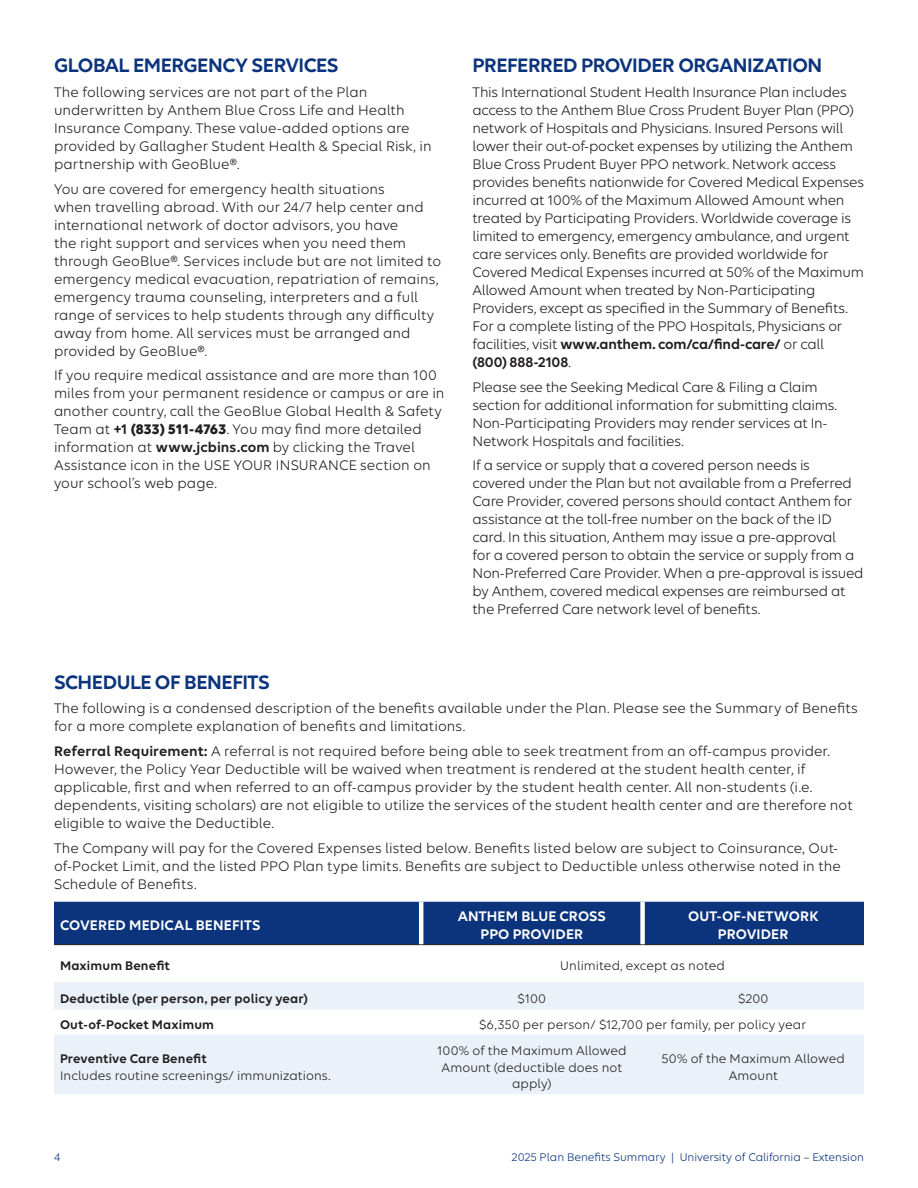
<style>
.page{position:relative;width:918px;height:1188px;background:#fff}
.page>*{position:absolute;margin:0;border:0;box-sizing:border-box;transform-origin:0 0}
.VP_Subhead{font:600 21px "Elevance Sans";letter-spacing:-.025em;color:#0b347d}
.VP_Body_Copy{font:15px/18px "Elevance Sans";letter-spacing:-.005em;color:#231f20}
.VP_Body_Copy-2{font:600 15px/18px "Elevance Sans";letter-spacing:.01em;color:#fff;text-align:center}
.VP_Body_Copy-3{font:13.5px/16.2px "Elevance Sans";letter-spacing:.01em;color:#231f20;text-align:center}
.VP_Body_Copy-4{font:600 13.5px "Elevance Sans";letter-spacing:.01em;color:#231f20}
.t1{font:12px "Elevance Sans";color:#0b347d}
.s1{font-weight:600}
.s2{font-weight:700}
</style>
<div class="page">
<div style="left:54px;top:902px;width:810px;height:42px;background:#0b347d"></div>
<svg style="left:54px;top:983px;width:810px;height:110px;fill:#eaf1f9"></svg>
<hr style="left:54px;top:944px;width:367px;height:1px;background:#231f20">
<hr style="left:421px;top:944px;width:222px;height:1px;background:#231f20">
<hr style="left:643px;top:944px;width:221px;height:1px;background:#231f20">
<hr style="left:419px;top:902px;width:4px;height:42px;background:#fff">
<div style="left:640px;top:902px;width:5px;height:42px;background:#fff"></div>
<hr style="left:54px;top:982px;width:367px;height:1px;background:#eaf1f9">
<hr style="left:421px;top:982px;width:222px;height:1px;background:#eaf1f9">
<hr style="left:643px;top:982px;width:221px;height:1px;background:#eaf1f9">
<hr style="left:54px;top:1009px;width:367px;height:1px;background:#eaf1f9">
<hr style="left:421px;top:1009px;width:222px;height:1px;background:#eaf1f9">
<hr style="left:643px;top:1009px;width:221px;height:1px;background:#eaf1f9">
<hr style="left:54px;top:1035px;width:367px;height:1px;background:#eaf1f9">
<hr style="left:421px;top:1035px;width:222px;height:1px;background:#eaf1f9">
<hr style="left:643px;top:1035px;width:221px;height:1px;background:#eaf1f9">
<hr style="left:54px;top:1093px;width:367px;height:1px;background:#eaf1f9">
<hr style="left:421px;top:1093px;width:222px;height:1px;background:#eaf1f9">
<hr style="left:643px;top:1093px;width:221px;height:1px;background:#eaf1f9">
<p class="VP_Subhead" style="left:54px;top:53px;width:286px">GLOBAL EMERGENCY SERVICES</p>
<p class="VP_Body_Copy" style="left:54px;top:82px;width:379px">The following services are not part of the Plan underwritten by Anthem Blue Cross Life and Health Insurance Company. These value-added options are provided by Gallagher Student Health &amp; Special Risk, in partnership with GeoBlue®.</p>
<p class="VP_Body_Copy" style="left:54px;top:179px;width:389px">You are covered for emergency health situations<br>when travelling abroad. With our 24/7 help center and international network of doctor advisors, you have<br>the right support and services when you need them through GeoBlue®. Services include but are not limited to emergency medical evacuation, repatriation of remains, emergency trauma counseling, interpreters and a full range of services to help students through any difficulty away from home. All services must be arranged and provided by GeoBlue®.</p>
<p class="VP_Body_Copy" style="left:54px;top:366px;width:392px">If you require medical assistance and are more than 100 miles from your permanent residence or campus or are in another country, call the GeoBlue Global Health &amp; Safety Team at <span class="s1">+1</span> <span class="s2">(833) 511-4763</span>. You may find more detailed information at <span class="s1">www.jcbins.com</span> by clicking the Travel Assistance icon in the USE YOUR INSURANCE section on your school’s web page.</p>
<p class="VP_Subhead" style="left:472px;top:53px;width:351px">PREFERRED PROVIDER ORGANIZATION</p>
<p class="VP_Body_Copy" style="left:472px;top:82px;width:393px">This International Student Health Insurance Plan includes access to the Anthem Blue Cross Prudent Buyer Plan (PPO) network of Hospitals and Physicians. Insured Persons will lower their out-of-pocket expenses by utilizing the Anthem Blue Cross Prudent Buyer PPO network. Network access provides benefits nationwide for Covered Medical Expenses incurred at 100% of the Maximum Allowed Amount when treated by Participating Providers. Worldwide coverage is limited to emergency, emergency ambulance, and urgent care services only. Benefits are provided worldwide for Covered Medical Expenses incurred at 50% of the Maximum Allowed Amount when treated by Non-Participating Providers, except as specified in the Summary of Benefits.<br>For a complete listing of the PPO Hospitals, Physicians or facilities, visit <span class="s1">www.anthem. com/ca/find-care/</span> or call<br><span class="s1">(800) 888-2108</span>.</p>
<p class="VP_Body_Copy" style="left:472px;top:377px;width:366px">Please see the Seeking Medical Care &amp; Filing a Claim section for additional information for submitting claims.<br>Non-Participating Providers may render services at In-Network Hospitals and facilities.</p>
<p class="VP_Body_Copy" style="left:472px;top:456px;width:393px">If a service or supply that a covered person needs is covered under the Plan but not available from a Preferred Care Provider, covered persons should contact Anthem for assistance at the toll-free number on the back of the ID card. In this situation, Anthem may issue a pre-approval<br>for a covered person to obtain the service or supply from a Non-Preferred Care Provider. When a pre-approval is issued by Anthem, covered medical expenses are reimbursed at the Preferred Care network level of benefits.</p>
<p class="VP_Subhead" style="left:54px;top:669px;width:217px">SCHEDULE OF BENEFITS</p>
<p class="VP_Body_Copy" style="left:54px;top:699px;width:805px">The following is a condensed description of the benefits available under the Plan. Please see the Summary of Benefits for a more complete explanation of benefits and limitations.</p>
<p class="VP_Body_Copy" style="left:54px;top:742px;width:800px"><span class="s1">Referral Requirement:</span> A referral is not required before being able to seek treatment from an off-campus provider.<br>However, the Policy Year Deductible will be waived when treatment is rendered at the student health center, if applicable, first and when referred to an off-campus provider by the student health center. All non-students (i.e. dependents, visiting scholars) are not eligible to utilize the services of the student health center and are therefore not eligible to waive the Deductible.</p>
<p class="VP_Body_Copy" style="left:54px;top:839px;width:788px">The Company will pay for the Covered Expenses listed below. Benefits listed below are subject to Coinsurance, Out&shy;of-Pocket Limit, and the listed PPO Plan type limits. Benefits are subject to Deductible unless otherwise noted in the<br>Schedule of Benefits.</p>
<p class="VP_Body_Copy-2" style="left:60px;top:915px;width:202px">COVERED MEDICAL BENEFITS</p>
<p class="VP_Body_Copy-2" style="left:458px;top:906px;width:150px">ANTHEM BLUE CROSS<br>PPO PROVIDER</p>
<p class="VP_Body_Copy-2" style="left:688px;top:906px;width:132px">OUT-OF-NETWORK<br>PROVIDER</p>
<p class="VP_Body_Copy-4" style="left:60px;top:957px;width:112px">Maximum Benefit</p>
<p class="VP_Body_Copy-3" style="left:560px;top:957px;width:166px">Unlimited, except as noted</p>
<p class="VP_Body_Copy-4" style="left:60px;top:990px;width:250px">Deductible (per person, per policy year)</p>
<p class="VP_Body_Copy-3" style="left:518px;top:990px;width:30px">$100</p>
<p class="VP_Body_Copy-3" style="left:738px;top:990px;width:32px">$200</p>
<p class="VP_Body_Copy-4" style="left:60px;top:1017px;width:156px">Out-of-Pocket Maximum</p>
<p class="VP_Body_Copy-3" style="left:479px;top:1016px;width:329px">$6,350 per person/ $12,700 per family, per policy year</p>
<p class="VP_Body_Copy-3" style="left:60px;top:1051px;width:272px;text-align:left"><span class="s1">Preventive Care Benefit<br></span>Includes routine screenings/ immunizations.</p>
<p class="VP_Body_Copy-3" style="left:437px;top:1042px;width:191px">100% of the Maximum Allowed<br>Amount (deductible does not apply)</p>
<p class="VP_Body_Copy-3" style="left:662px;top:1051px;width:185px">50% of the Maximum Allowed<br>Amount</p>
<p class="t1" style="left:54px;top:1149px;width:8px">4</p>
<p class="t1" style="left:512px;top:1149px;width:354px">2025 Plan Benefits Summary | University of California – Extension</p>
</div>
